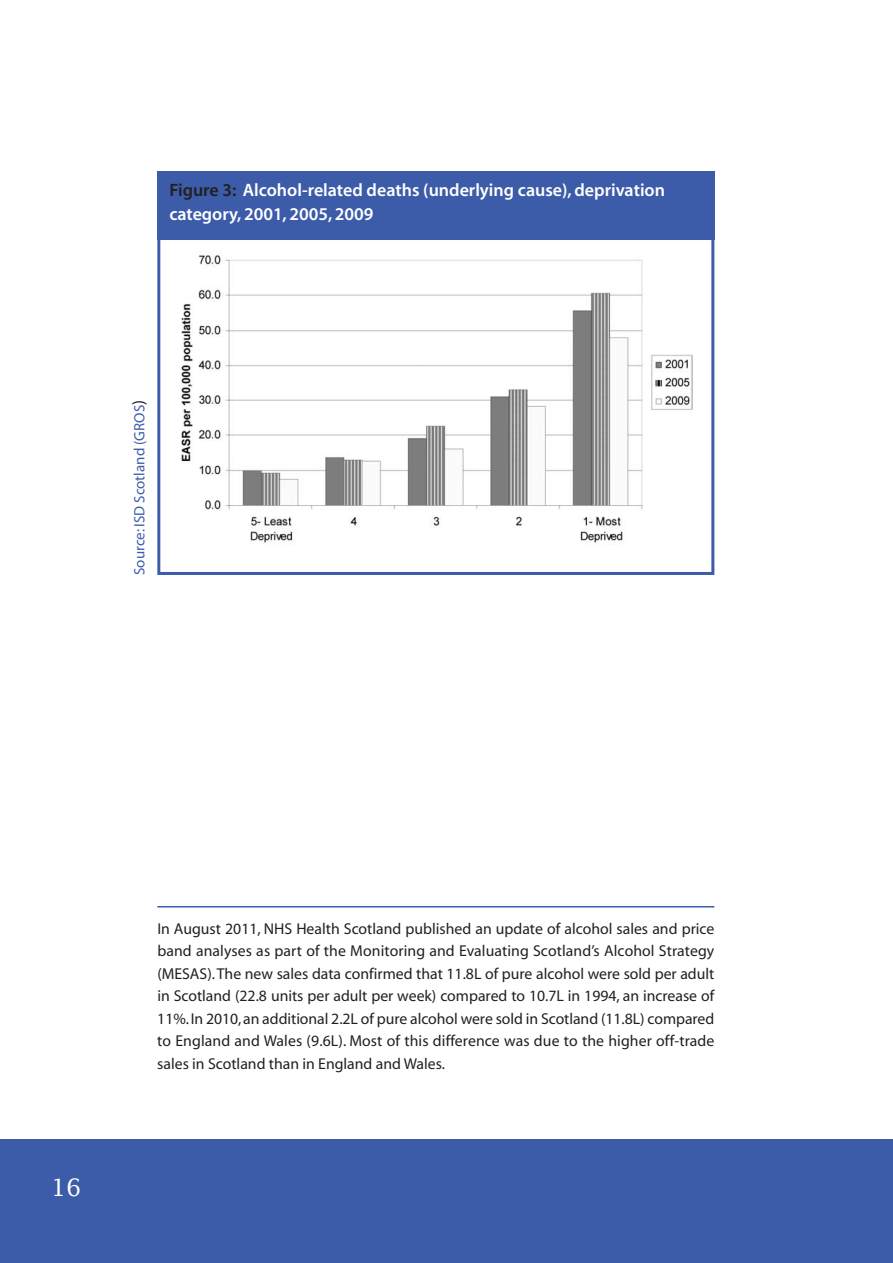
<style>
.page{position:relative;width:893px;height:1263px;background:#fff}
.page>*{position:absolute;margin:0;border:0;box-sizing:border-box;transform-origin:0 0}
.t1{font:24px "Lucida Fax";color:#fff}
.t2{font:18px/24px "Myriad MM.565.wt.600.wd";color:#fff}
.t3{font:15.75px/22.5px "Myriad MM.400.wt.600.wd";color:#231f20;text-align:justify}
.t4{font:15px "Myriad MM.400.wt.600.wd";color:#3c5caa}
.s1{color:#231f20}
.s2{font-size:17.55px;color:#231f20}
</style>
<div class="page">
<div style="left:0;top:1140px;width:893px;height:123px;background:#3c5caa"></div>
<img style="left:181px;top:255px;width:512px;height:288px">
<div style="left:157px;top:237px;width:557px;height:338px;border:3px solid #3c5caa"></div>
<div style="left:157px;top:172px;width:557px;height:68px;background:#3c5caa"></div>
<hr style="left:157px;top:906px;width:557px;height:1px;background:#3c5caa">
<p class="t2" style="left:169px;top:180px;width:497px"><span class="s1">Figure 3:</span> Alcohol-related deaths (underlying cause), deprivation category, 2001, 2005, 2009</p>
<p class="t4" style="left:134px;top:575px;width:177px;rotate:-90deg">Source: ISD Scotland (GROS<span class="s2">)</span></p>
<h1 class="t1" style="left:51px;top:1174px;width:32px">16</h1>
<p class="t3" style="left:157px;top:918px;width:559px">In August 2011, NHS Health Scotland published an update of alcohol sales and price band analyses as part of the Monitoring and Evaluating Scotland’s Alcohol Strategy (MESAS). The new sales data confirmed that 11.8L of pure alcohol were sold per adult in Scotland (22.8 units per adult per week) compared to 10.7L in 1994, an increase of 11%.In 2010,an additional 2.2L of pure alcohol were sold in Scotland (11.8L) compared to England and Wales (9.6L). Most of this difference was due to the higher off-trade sales in Scotland than in England and Wales.</p>
</div>
